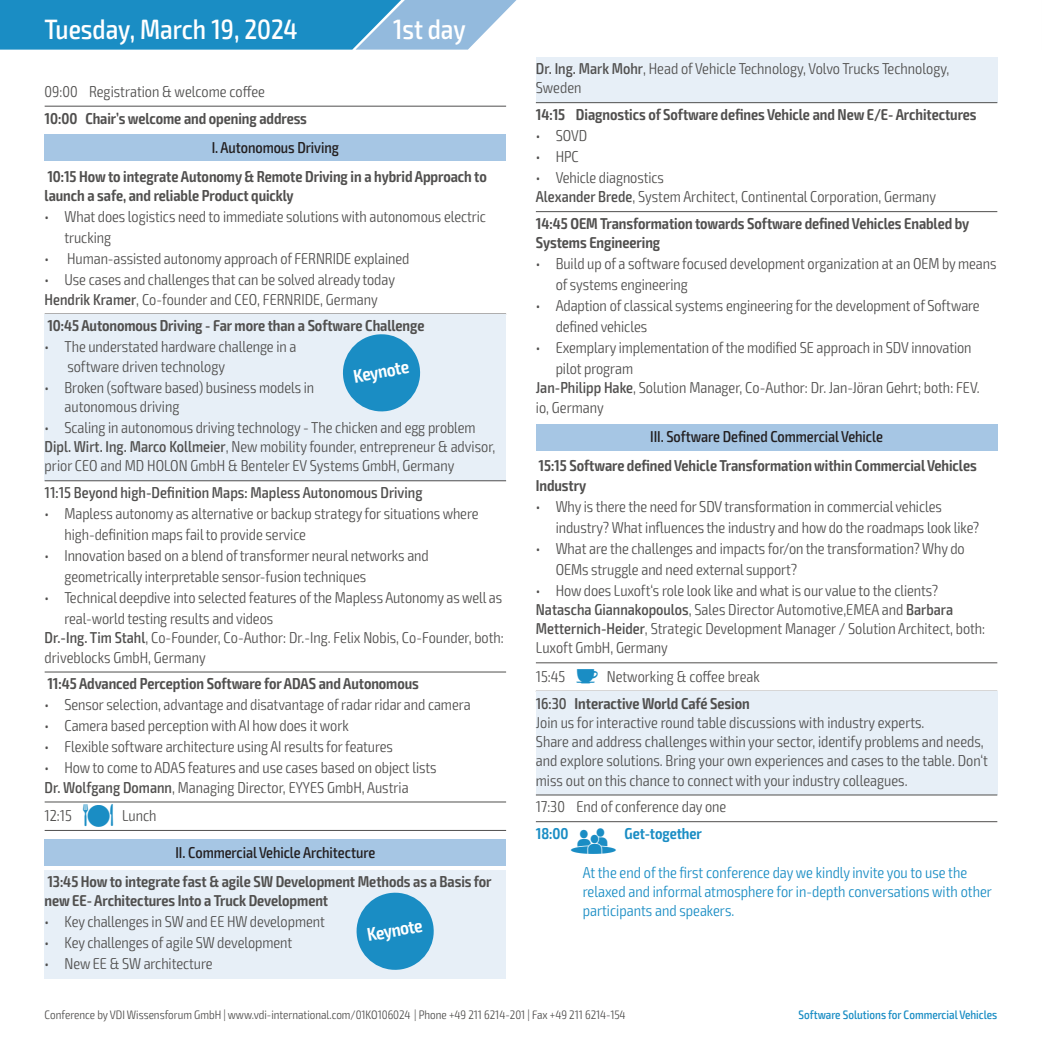
<style>
.page{position:relative;width:1042px;height:1042px;background:#fff}
.page>*{position:absolute;margin:0;border:0;box-sizing:border-box;transform-origin:0 0}
.t1{font:500 condensed 28px "Exo 2";color:#fff}
.t2{font:600 condensed 18.55px "Exo 2";color:#fff}
.t3{font:300 condensed 15.75px/19.2px "Exo 2";letter-spacing:-.005em;color:#504f4e}
.t4{font:600 condensed 15.75px/19.2px "Exo 2";letter-spacing:-.005em;color:#504f4e}
.t5{font:300 condensed 15.75px/19.2px "Exo 2";color:#1a8dc4}
.t6{font:500 condensed 15.75px "Exo 2";letter-spacing:-.005em;color:#231f20}
.t7{font:500 condensed 15.75px "Exo 2";color:#504f4e}
.t8{font:600 condensed 15.75px "Exo 2";letter-spacing:-.005em;color:#1a8dc4}
.t9{font:15.75px "VDI Iconset S4 A Regular";color:#1a8dc4}
.t10{font:300 condensed 12.25px "Exo 2";color:#504f4e}
.t11{font:500 condensed 12.25px "Exo 2";color:#1a8dc4}
.s1{font-weight:500}
.s2{font-family:"VDI Iconset S4 A Regular";font-weight:400;font-stretch:normal;font-size:21px;color:#1a8dc4}
.s3{font-family:"VDI Iconset S4 A Regular";font-weight:400;font-stretch:normal;font-size:17.5px;color:#1a8dc4}
.s4{font-weight:600}
</style>
<div class="page">
<hr style="left:45px;top:106px;width:461px;height:1px;background:#504f4e">
<div style="left:45px;top:134px;width:461px;height:27px;background:#a6c6e4"></div>
<div style="left:45px;top:314px;width:461px;height:26px;background:#e7eff7"></div>
<div style="left:45px;top:335px;width:461px;height:26px;background:#e7eff7"></div>
<div style="left:45px;top:355px;width:461px;height:26px;background:#e7eff7"></div>
<div style="left:45px;top:376px;width:461px;height:26px;background:#e7eff7"></div>
<div style="left:45px;top:395px;width:461px;height:26px;background:#e7eff7"></div>
<div style="left:45px;top:416px;width:461px;height:26px;background:#e7eff7"></div>
<div style="left:45px;top:435px;width:461px;height:45px;background:#e7eff7"></div>
<hr style="left:45px;top:480px;width:461px;height:1px;background:#504f4e">
<hr style="left:45px;top:671px;width:461px;height:1px;background:#504f4e">
<hr style="left:45px;top:801px;width:461px;height:1px;background:#504f4e">
<hr style="left:45px;top:830px;width:461px;height:1px;background:#504f4e">
<div style="left:45px;top:839px;width:461px;height:27px;background:#a6c6e4"></div>
<div style="left:45px;top:870px;width:461px;height:45px;background:#e7eff7"></div>
<div style="left:45px;top:910px;width:461px;height:26px;background:#e7eff7"></div>
<div style="left:45px;top:931px;width:461px;height:26px;background:#e7eff7"></div>
<div style="left:45px;top:952px;width:461px;height:26px;background:#e7eff7"></div>
<div style="left:536px;top:57px;width:461px;height:45px;background:#e7eff7"></div>
<hr style="left:536px;top:102px;width:461px;height:1px;background:#504f4e">
<hr style="left:536px;top:211px;width:461px;height:1px;background:#504f4e">
<div style="left:536px;top:424px;width:461px;height:26px;background:#a6c6e4"></div>
<hr style="left:536px;top:662px;width:461px;height:1px;background:#504f4e">
<div style="left:536px;top:691px;width:461px;height:27px;background:#e7eff7"></div>
<div style="left:536px;top:711px;width:461px;height:26px;background:#e7eff7"></div>
<div style="left:536px;top:730px;width:461px;height:26px;background:#e7eff7"></div>
<div style="left:536px;top:749px;width:461px;height:26px;background:#e7eff7"></div>
<div style="left:536px;top:768px;width:461px;height:27px;background:#e7eff7"></div>
<hr style="left:536px;top:794px;width:461px;height:1px;background:#504f4e">
<hr style="left:536px;top:821px;width:461px;height:1px;background:#504f4e">
<svg style="left:0;top:0;width:516px;height:50px;background:#409ccc"></svg>
<svg style="left:356px;top:892px;width:78px;height:78px"></svg>
<svg style="left:343px;top:334px;width:78px;height:78px"></svg>
<h1 class="t1" style="left:45px;top:13px;width:255px">Tuesday, March 19, 2024</h1>
<h1 class="t1" style="left:393px;top:13px;width:74px">1st day</h1>
<p class="t3" style="left:45px;top:82px;width:222px">09:00 Registration &amp; welcome coffee</p>
<p class="t4" style="left:45px;top:109px;width:264px">10:00 Chair’s welcome and opening address</p>
<p class="t6" style="left:212px;top:138px;width:129px">I. Autonomous Driving</p>
<p class="t4" style="left:45px;top:167px;width:444px">10:15 How to integrate Autonomy &amp; Remote Driving in a hybrid Approach to launch a safe, and reliable Product quickly</p>
<p class="t3" style="left:64px;top:207px;width:423px;line-height:21px;text-indent:-20px">• What does logistics need to immediate solutions with autonomous electric trucking</p>
<p class="t3" style="left:45px;top:250px;width:366px">• Human-assisted autonomy approach of FERNRIDE explained</p>
<p class="t3" style="left:45px;top:271px;width:352px">• Use cases and challenges that can be solved already today<br><span class="s1">Hendrik Kramer</span>, Co-founder and CEO, FERNRIDE, Germany</p>
<p class="t4" style="left:47px;top:316px;width:378px">10:45 Autonomous Driving - Far more than a Software Challenge</p>
<p class="t3" style="left:67px;top:337px;width:231px;text-indent:-23px">• The understated hardware challenge in a software driven technology</p>
<p class="t3" style="left:64px;top:378px;width:251px;text-indent:-20px">• Broken (software based) business models in autonomous driving</p>
<p class="t3" style="left:45px;top:418px;width:452px">• Scaling in autonomous driving technology - The chicken and egg problem<br><span class="s1">Dipl. Wirt. Ing. Marco Kollmeier</span>, New mobility founder, entrepreneur &amp; advisor, prior CEO and MD HOLON GmbH &amp; Benteler EV Systems GmbH, Germany</p>
<p class="t7" style="left:45px;top:483px;width:379px">11:15 Beyond high-Definition Maps: Mapless Autonomous Driving</p>
<p class="t3" style="left:64px;top:503px;width:415px;line-height:21px;text-indent:-20px">• Mapless autonomy as alternative or backup strategy for situations where high-definition maps fail to provide service</p>
<p class="t3" style="left:64px;top:545px;width:366px;line-height:21px;text-indent:-20px">• Innovation based on a blend of transformer neural networks and geometrically interpretable sensor-fusion techniques</p>
<p class="t3" style="left:64px;top:587px;width:439px;line-height:21px;text-indent:-20px">• Technical deepdive into selected features of the Mapless Autonomy as well as real-world testing results and videos</p>
<p class="t3" style="left:45px;top:628px;width:461px"><span class="s1">Dr.-Ing. Tim Stahl</span>, Co-Founder, Co-Author: Dr.-Ing. Felix Nobis, Co-Founder, both: driveblocks GmbH, Germany</p>
<p class="t4" style="left:47px;top:674px;width:373px">11:45 Advanced Perception Software for ADAS and Autonomous</p>
<p class="t3" style="left:45px;top:695px;width:427px">• Sensor selection, advantage and disatvantage of radar ridar and camera</p>
<p class="t3" style="left:45px;top:716px;width:306px">• Camera based perception with AI how does it work</p>
<p class="t3" style="left:45px;top:737px;width:350px">• Flexible software architecture using AI results for features</p>
<p class="t3" style="left:45px;top:758px;width:393px">• How to come to ADAS features and use cases based on object lists<br><span class="s1">Dr. Wolfgang Domann</span>, Managing Director, EYYES GmbH, Austria</p>
<p class="t3" style="left:45px;top:806px;width:113px">12:15 <span class="s2">M</span> Lunch</p>
<p class="t6" style="left:175px;top:843px;width:201px">II. Commercial Vehicle Architecture</p>
<p class="t4" style="left:45px;top:872px;width:448px">13:45 How to integrate fast &amp; agile SW Development Methods as a Basis for new EE- Architectures Into a Truck Development</p>
<p class="t3" style="left:45px;top:912px;width:282px">• Key challenges in SW and EE HW development</p>
<p class="t3" style="left:45px;top:933px;width:249px">• Key challenges of agile SW development</p>
<p class="t3" style="left:45px;top:954px;width:169px">• New EE &amp; SW architecture</p>
<p class="t2" style="left:352px;top:365px;width:57px;rotate:-10deg">Keynote</p>
<p class="t2" style="left:365px;top:924px;width:57px;rotate:-10deg">Keynote</p>
<p class="t3" style="left:536px;top:59px;width:415px"><span class="s1">Dr. Ing. Mark Mohr</span>, Head of Vehicle Technology, Volvo Trucks Technology,<br>Sweden</p>
<p class="t4" style="left:536px;top:105px;width:442px">14:15 Diagnostics of Software defines Vehicle and New E/E- Architectures</p>
<p class="t3" style="left:536px;top:126px;width:53px">• SOVD</p>
<p class="t3" style="left:536px;top:147px;width:44px">• HPC</p>
<p class="t3" style="left:536px;top:168px;width:402px">• Vehicle diagnostics<br><span class="s1">Alexander Brede</span>, System Architect, Continental Corporation, Germany</p>
<p class="t4" style="left:536px;top:214px;width:435px">14:45 OEM Transformation towards Software defined Vehicles Enabled by<br>Systems Engineering</p>
<p class="t3" style="left:556px;top:253px;width:442px;line-height:21px;text-indent:-20px">• Build up of a software focused development organization at an OEM by means of systems engineering</p>
<p class="t3" style="left:556px;top:295px;width:425px;line-height:21px;text-indent:-20px">• Adaption of classical systems engineering for the development of Software defined vehicles</p>
<p class="t3" style="left:556px;top:337px;width:417px;line-height:21px;text-indent:-20px">• Exemplary implementation of the modified SE approach in SDV innovation pilot program</p>
<p class="t3" style="left:536px;top:379px;width:445px"><span class="s1">Jan-Philipp Hake</span>, Solution Manager, Co-Author: Dr. Jan-Jöran Gehrt; both: FEV. io, Germany</p>
<p class="t6" style="left:650px;top:427px;width:234px">III. Software Defined Commercial Vehicle</p>
<p class="t4" style="left:536px;top:456px;width:442px">15:15 Software defined Vehicle Transformation within Commercial Vehicles<br>Industry</p>
<p class="t3" style="left:556px;top:496px;width:425px;line-height:21px;text-indent:-20px">• Why is there the need for SDV transformation in commercial vehicles industry? What influences the industry and how do the roadmaps look like?</p>
<p class="t3" style="left:556px;top:538px;width:410px;line-height:21px;text-indent:-20px">• What are the challenges and impacts for/on the transformation? Why do<br>OEMs struggle and need external support?</p>
<p class="t3" style="left:536px;top:581px;width:451px">• How does Luxoft‘s role look like and what is our value to the clients?<br><span class="s1">Natascha Giannakopoulos</span>, Sales Director Automotive,EMEA and <span class="s1">Barbara Metternich-Heider</span>, Strategic Development Manager / Solution Architect, both:<br>Luxoft GmbH, Germany</p>
<p class="t3" style="left:536px;top:663px;width:226px;line-height:26.8px">15:45 <span class="s3">K</span> Networking &amp; coffee break<br><span class="s1">16:30</span> <span class="s4">Interactive World Café Sesion</span></p>
<p class="t3" style="left:536px;top:713px;width:453px">Join us for interactive round table discussions with industry experts.<br>Share and address challenges within your sector, identify problems and needs, and explore solutions. Bring your own experiences and cases to the table. Don‘t miss out on this chance to connect with your industry colleagues.</p>
<p class="t3" style="left:536px;top:797px;width:192px">17:30 End of conference day one</p>
<p class="t8" style="left:536px;top:824px;width:34px">18:00</p>
<p class="t9" style="left:571px;top:838px;width:47px">G</p>
<p class="t8" style="left:624px;top:824px;width:79px">Get-together</p>
<p class="t5" style="left:583px;top:862px;width:410px">At the end of the first conference day we kindly invite you to use the relaxed and informal atmosphere for in-depth conversations with other participants and speakers.</p>
<p class="t10" style="left:45px;top:1007px;width:582px">Conference by VDI Wissensforum GmbH | www.vdi-international.com/01KO106024 | Phone +49 211 6214-201 | Fax +49 211 6214-154</p>
<p class="t11" style="left:798px;top:1007px;width:200px">Software Solutions for Commercial Vehicles</p>
</div>
